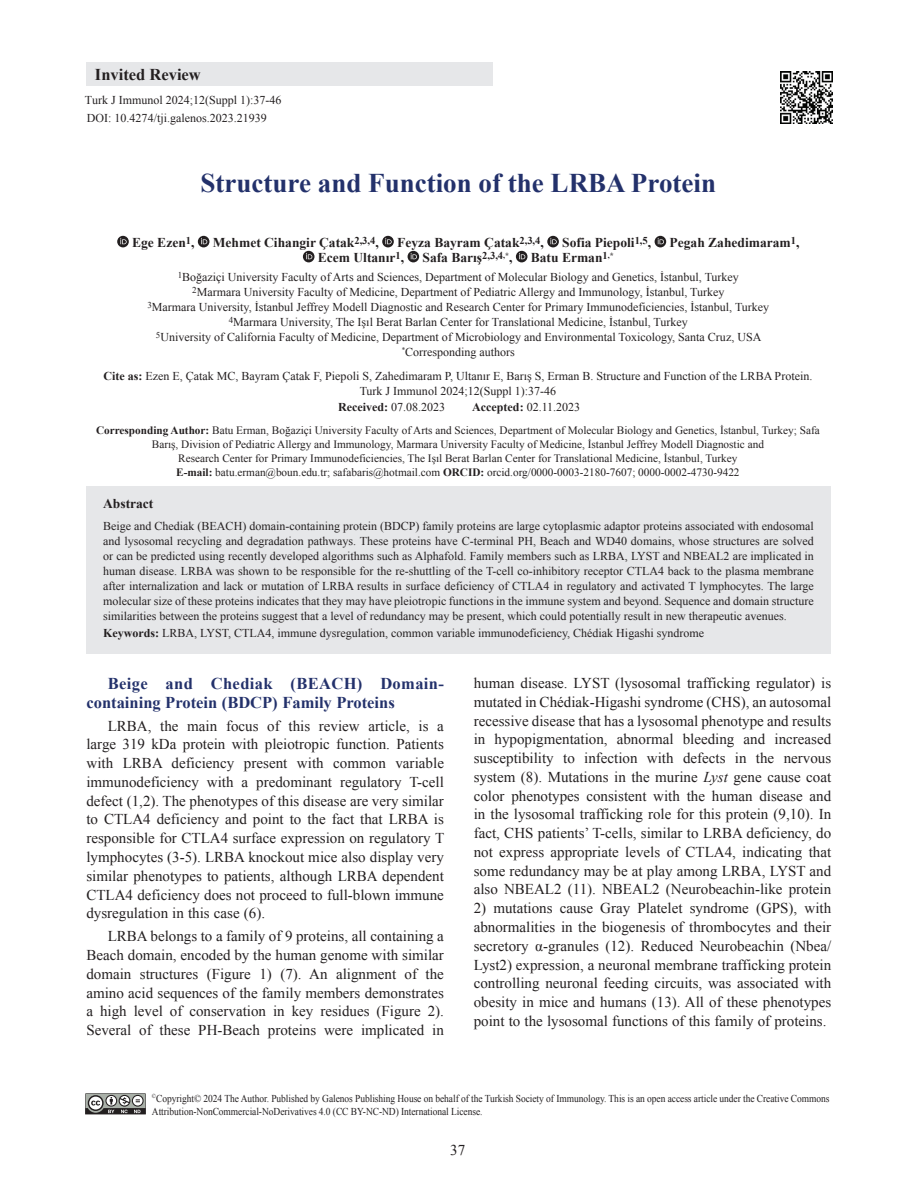
<style>
.page{position:relative;width:915px;height:1191px;background:#fff}
.page>*{position:absolute;margin:0;border:0;box-sizing:border-box;transform-origin:0 0}
.t1{font:700 27px "Times New Roman";color:#23316b}
.t2{font:700 16.5px/18.8px "Times New Roman";color:#23316b}
.t3{font:700 16.5px "Times New Roman";color:#231f20}
.t4{font:15px/18.8px "Times New Roman";color:#231f20;text-align:justify}
.t5{font:700 13.5px "Times New Roman";color:#231f20}
.t6{font:12px/15px "Times New Roman";color:#231f20;text-align:center}
.t7{font:11.25px/14px "Times New Roman";color:#231f20;text-align:center}
.t8{font:10.5px/12.8px "Times New Roman";letter-spacing:-.005em;color:#231f20;scale:.9 1}
.s1{font-weight:700}
.s2{font-style:italic}
</style>
<div class="page">
<svg style="left:85px;top:1093px;width:61px;height:21px"></svg>
<img style="left:780px;top:72px;width:51px;height:51px">
<div style="left:86px;top:62px;width:406px;height:24px;background:#e6e7e9"></div>
<div style="left:86px;top:486px;width:744px;height:168px;background:#e6e7e9"></div>
<svg style="left:117px;top:236px;width:12px;height:11px"></svg>
<svg style="left:120px;top:238px;width:7px;height:6px"></svg>
<div style="left:198px;top:236px;width:11px;height:11px;background:#231f20;border-radius:50%"></div>
<svg style="left:201px;top:238px;width:6px;height:6px"></svg>
<svg style="left:382px;top:236px;width:11px;height:11px"></svg>
<svg style="left:385px;top:238px;width:6px;height:6px"></svg>
<svg style="left:547px;top:236px;width:11px;height:11px"></svg>
<svg style="left:550px;top:238px;width:6px;height:6px"></svg>
<svg style="left:654px;top:236px;width:12px;height:11px"></svg>
<svg style="left:657px;top:238px;width:6px;height:6px"></svg>
<div style="left:303px;top:251px;width:11px;height:11px;background:#231f20;border-radius:50%"></div>
<svg style="left:306px;top:253px;width:6px;height:6px"></svg>
<svg style="left:407px;top:251px;width:12px;height:11px"></svg>
<svg style="left:410px;top:253px;width:7px;height:6px"></svg>
<svg style="left:515px;top:251px;width:12px;height:11px"></svg>
<svg style="left:519px;top:253px;width:6px;height:6px"></svg>
<h2 class="t3" style="left:95px;top:63px;width:107px">Invited Review</h2>
<p class="t6" style="left:85px;top:92px;width:198px">Turk J Immunol 2024;12(Suppl 1):37-46</p>
<p class="t6" style="left:87px;top:110px;width:181px">DOI: 10.4274/tji.galenos.2023.21939</p>
<h1 class="t1" style="left:200px;top:165px;width:517px">Structure and Function of the LRBA Protein</h1>
<p class="t5" style="left:132px;top:233px;width:64px">Ege Ezen<sup>1</sup>,</p>
<p class="t5" style="left:213px;top:233px;width:167px">Mehmet Cihangir Çatak<sup>2,3,4</sup>,</p>
<p class="t5" style="left:397px;top:233px;width:148px">Feyza Bayram Çatak<sup>2,3,4</sup>,</p>
<p class="t5" style="left:562px;top:233px;width:90px">Sofia Piepoli<sup>1,5</sup>,</p>
<p class="t5" style="left:669px;top:233px;width:131px">Pegah Zahedimaram<sup>1</sup>,</p>
<p class="t5" style="left:318px;top:248px;width:88px">Ecem Ultanır<sup>1</sup>,</p>
<p class="t5" style="left:422px;top:248px;width:91px">Safa Barış<sup>2,3,4</sup><sup>,*</sup>,</p>
<p class="t5" style="left:530px;top:248px;width:84px">Batu Erman<sup>1</sup><sup>,*</sup></p>
<p class="t6" style="left:147px;top:269px;width:623px"><sup>1</sup>Boğaziçi University Faculty of Arts and Sciences, Department of Molecular Biology and Genetics, İstanbul, Turkey<br><sup>2</sup>Marmara University Faculty of Medicine, Department of Pediatric Allergy and Immunology, İstanbul, Turkey<br><sup>3</sup>Marmara University, İstanbul Jeffrey Modell Diagnostic and Research Center for Primary Immunodeficiencies, İstanbul, Turkey <sup>4</sup>Marmara University, The Işıl Berat Barlan Center for Translational Medicine, İstanbul, Turkey<br><sup>5</sup>University of California Faculty of Medicine, Department of Microbiology and Environmental Toxicology, Santa Cruz, USA <sup>*</sup>Corresponding authors</p>
<p class="t6" style="left:103px;top:369px;width:710px;line-height:14.4px"><span class="s1">Cite as:</span> Ezen E, Çatak MC, Bayram Çatak F, Piepoli S, Zahedimaram P, Ultanır E, Barış S, Erman B. Structure and Function of the LRBA Protein.<br>Turk J Immunol 2024;12(Suppl 1):37-46</p>
<p class="t6" style="left:338px;top:399px;width:108px"><span class="s1">Received:</span> 07.08.2023</p>
<p class="t6" style="left:472px;top:399px;width:109px"><span class="s1">Accepted:</span> 02.11.2023</p>
<p class="t7" style="left:96px;top:423px;width:725px"><span class="s1">Corresponding Author:</span> Batu Erman, Boğaziçi University Faculty of Arts and Sciences, Department of Molecular Biology and Genetics, İstanbul, Turkey; Safa Barış, Division of Pediatric Allergy and Immunology, Marmara University Faculty of Medicine, İstanbul Jeffrey Modell Diagnostic and<br>Research Center for Primary Immunodeficiencies, The Işıl Berat Barlan Center for Translational Medicine, İstanbul, Turkey<br><span class="s1">E-mail:</span> batu.erman@boun.edu.tr; safabaris@hotmail.com <span class="s1">ORCID:</span> orcid.org/0000-0003-2180-7607; 0000-0002-4730-9422</p>
<p class="t5" style="left:103px;top:494px;width:52px">Abstract</p>
<p class="t6" style="left:103px;top:518px;width:712px;text-align:justify">Beige and Chediak (BEACH) domain-containing protein (BDCP) family proteins are large cytoplasmic adaptor proteins associated with endosomal and lysosomal recycling and degradation pathways. These proteins have C-terminal PH, Beach and WD40 domains, whose structures are solved or can be predicted using recently developed algorithms such as Alphafold. Family members such as LRBA, LYST and NBEAL2 are implicated in human disease. LRBA was shown to be responsible for the re-shuttling of the T-cell co-inhibitory receptor CTLA4 back to the plasma membrane after internalization and lack or mutation of LRBA results in surface deficiency of CTLA4 in regulatory and activated T lymphocytes. The large molecular size of these proteins indicates that they may have pleiotropic functions in the immune system and beyond. Sequence and domain structure similarities between the proteins suggest that a level of redundancy may be present, which could potentially result in new therapeutic avenues.</p>
<p class="t6" style="left:103px;top:625px;width:602px"><span class="s1">Keywords:</span> LRBA, LYST, CTLA4, immune dysregulation, common variable immunodeficiency, Chédiak Higashi syndrome</p>
<h2 class="t2" style="left:86px;top:673px;width:359px;text-indent:21px">Beige and Chediak (BEACH) Domain&shy;containing Protein (BDCP) Family Proteins</h2>
<p class="t4" style="left:86px;top:716px;width:359px;text-indent:21px">LRBA, the main focus of this review article, is a large 319 kDa protein with pleiotropic function. Patients with LRBA deficiency present with common variable immunodeficiency with a predominant regulatory T-cell defect (1,2). The phenotypes of this disease are very similar to CTLA4 deficiency and point to the fact that LRBA is responsible for CTLA4 surface expression on regulatory T lymphocytes (3-5). LRBA knockout mice also display very similar phenotypes to patients, although LRBA dependent CTLA4 deficiency does not proceed to full-blown immune dysregulation in this case (6).</p>
<p class="t4" style="left:86px;top:926px;width:359px;text-indent:21px">LRBA belongs to a family of 9 proteins, all containing a Beach domain, encoded by the human genome with similar domain structures (Figure 1) (7). An alignment of the amino acid sequences of the family members demonstrates a high level of conservation in key residues (Figure 2).<br>Several of these PH-Beach proteins were implicated in</p>
<p class="t4" style="left:473px;top:673px;width:359px">human disease. LYST (lysosomal trafficking regulator) is mutated in Chédiak-Higashi syndrome (CHS), an autosomal recessive disease that has a lysosomal phenotype and results in hypopigmentation, abnormal bleeding and increased susceptibility to infection with defects in the nervous system (8). Mutations in the murine <span class="s2">Lyst</span> gene cause coat color phenotypes consistent with the human disease and in the lysosomal trafficking role for this protein (9,10). In fact, CHS patients’ T-cells, similar to LRBA deficiency, do not express appropriate levels of CTLA4, indicating that some redundancy may be at play among LRBA, LYST and also NBEAL2 (11). NBEAL2 (Neurobeachin-like protein</p>
<p class="t4" style="left:473px;top:898px;width:359px">2) mutations cause Gray Platelet syndrome (GPS), with abnormalities in the biogenesis of thrombocytes and their secretory α-granules (12). Reduced Neurobeachin (Nbea/ Lyst2) expression, a neuronal membrane trafficking protein controlling neuronal feeding circuits, was associated with obesity in mice and humans (13). All of these phenotypes point to the lysosomal functions of this family of proteins.</p>
<p class="t8" style="left:152px;top:1091px;width:754px"><sup>©</sup>Copyright© 2024 The Author. Published by Galenos Publishing House on behalf of the Turkish Society of Immunology. This is an open access article under the Creative Commons<br>Attribution-NonCommercial-NoDerivatives 4.0 (CC BY-NC-ND) International License.</p>
<p class="t4" style="left:450px;top:1140px;width:17px">37</p>
</div>
